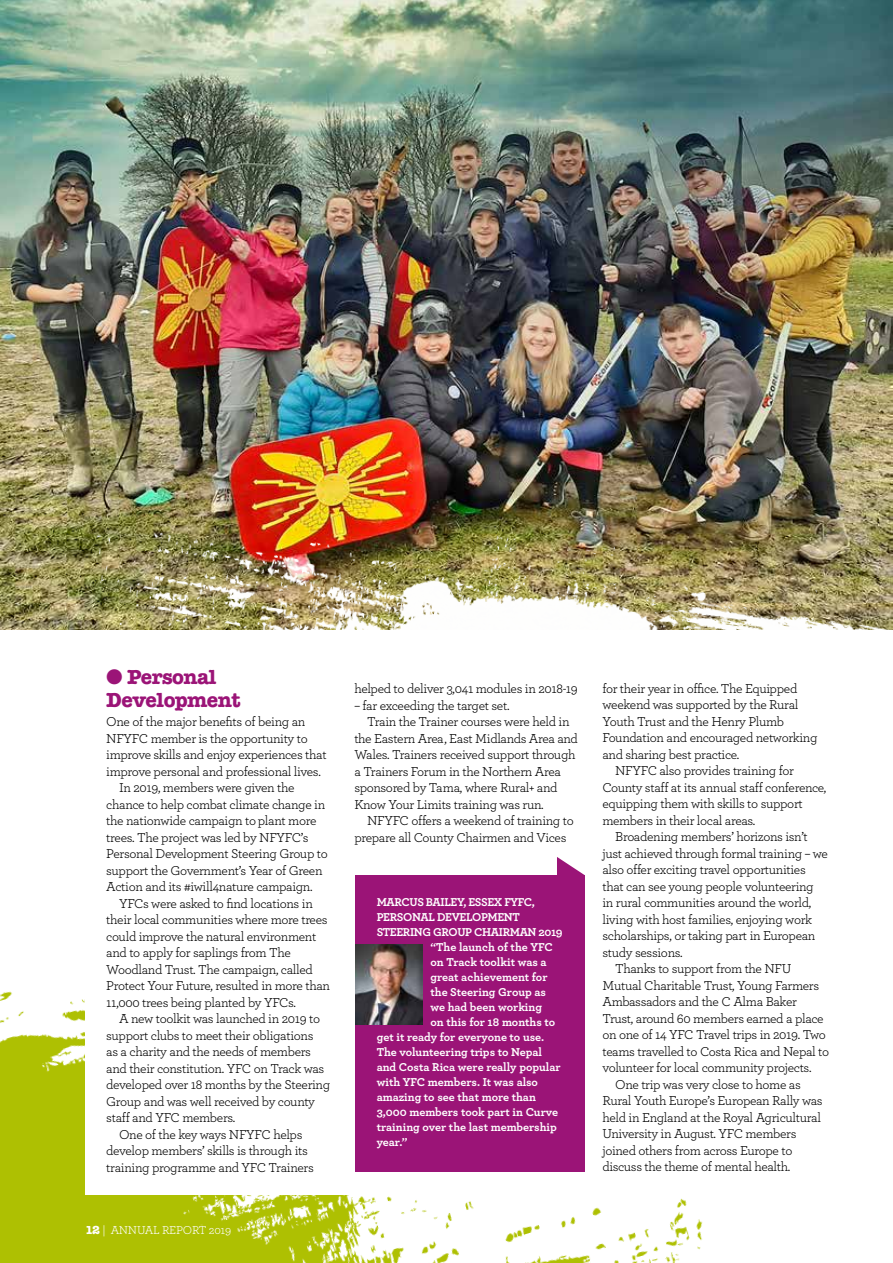
<style>
.page{position:relative;width:893px;height:1263px;background:#fff}
.page>*{position:absolute;margin:0;border:0;box-sizing:border-box;transform-origin:0 0}
.t1{font:700 21px/22.5px "American Typewriter";letter-spacing:-.025em;color:#9b1477}
.t2{font:13.5px "Archer";letter-spacing:-.025em;color:#000}
.t3{font:700 12px "Archer";letter-spacing:-.005em;color:#fff}
.t4{font:700 12px "Archer";letter-spacing:-.03em;color:#fff}
.t5{font:700 12px "Archer";letter-spacing:-.035em;color:#fff}
.t6{font:12px "Archer";letter-spacing:-.02em;color:#fff}
.s1{font-family:"American Typewriter";font-weight:700}
</style>
<div class="page">
<img style="left:0;top:0;width:893px;height:480px">
<img style="left:0;top:480px;width:893px;height:150px">
<img style="left:0;top:991px;width:703px;height:272px">
<img style="left:850px;top:0;width:43px;height:415px">
<div style="left:85px;top:647px;width:765px;height:548px;background:#fff"></div>
<div style="left:355px;top:875px;width:230px;height:296px;background:#9b1477"></div>
<svg style="left:557px;top:857px;width:28px;height:18px"></svg>
<img style="left:355px;top:944px;width:67px;height:81px">
<h1 class="t1" style="left:106px;top:665px;width:136px">● Personal<br>Development</h1>
<p class="t2" style="left:106px;top:713px;width:201px">One of the major benefits of being an</p>
<p class="t2" style="left:106px;top:730px;width:203px">NFYFC member is the opportunity to</p>
<p class="t2" style="left:106px;top:746px;width:222px">improve skills and enjoy experiences that</p>
<p class="t2" style="left:106px;top:763px;width:216px">improve personal and professional lives.</p>
<p class="t2" style="left:119px;top:779px;width:177px">In 2019, members were given the</p>
<p class="t2" style="left:106px;top:796px;width:220px">chance to help combat climate change in</p>
<p class="t2" style="left:106px;top:812px;width:212px">the nationwide campaign to plant more</p>
<p class="t2" style="left:106px;top:829px;width:204px">trees. The project was led by NFYFC’s</p>
<p class="t2" style="left:106px;top:845px;width:223px">Personal Development Steering Group to</p>
<p class="t2" style="left:106px;top:862px;width:218px">support the Government’s Year of Green</p>
<p class="t2" style="left:106px;top:878px;width:208px">Action and its #iwill4nature campaign.</p>
<p class="t2" style="left:119px;top:895px;width:195px">YFCs were asked to find locations in</p>
<p class="t2" style="left:106px;top:911px;width:223px">their local communities where more trees</p>
<p class="t2" style="left:106px;top:928px;width:212px">could improve the natural environment</p>
<p class="t2" style="left:106px;top:944px;width:186px">and to apply for saplings from The</p>
<p class="t2" style="left:106px;top:960px;width:208px">Woodland Trust. The campaign, called</p>
<p class="t2" style="left:106px;top:977px;width:225px">Protect Your Future, resulted in more than</p>
<p class="t2" style="left:106px;top:993px;width:191px">11,000 trees being planted by YFCs.</p>
<p class="t2" style="left:119px;top:1010px;width:203px">A new toolkit was launched in 2019 to</p>
<p class="t2" style="left:106px;top:1026px;width:209px">support clubs to meet their obligations</p>
<p class="t2" style="left:106px;top:1043px;width:206px">as a charity and the needs of members</p>
<p class="t2" style="left:106px;top:1059px;width:220px">and their constitution. YFC on Track was</p>
<p class="t2" style="left:106px;top:1076px;width:225px">developed over 18 months by the Steering</p>
<p class="t2" style="left:106px;top:1092px;width:210px">Group and was well received by county</p>
<p class="t2" style="left:106px;top:1109px;width:131px">staff and YFC members.</p>
<p class="t2" style="left:119px;top:1125px;width:185px">One of the key ways NFYFC helps</p>
<p class="t2" style="left:106px;top:1142px;width:203px">develop members’ skills is through its</p>
<p class="t2" style="left:106px;top:1158px;width:209px">training programme and YFC Trainers</p>
<p class="t6" style="left:85px;top:1223px;width:148px"><span class="s1">12</span> | ANNUAL REPORT 2019</p>
<p class="t2" style="left:354px;top:680px;width:225px">helped to deliver 3,041 modules in 2018-19</p>
<p class="t2" style="left:354px;top:696px;width:157px">– far exceeding the target set.</p>
<p class="t2" style="left:367px;top:713px;width:204px">Train the Trainer courses were held in</p>
<p class="t2" style="left:354px;top:729px;width:225px">the Eastern Area, East Midlands Area and</p>
<p class="t2" style="left:354px;top:746px;width:223px">Wales. Trainers received support through</p>
<p class="t2" style="left:354px;top:762px;width:208px">a Trainers Forum in the Northern Area</p>
<p class="t2" style="left:354px;top:779px;width:205px">sponsored by Tama, where Rural+ and</p>
<p class="t2" style="left:354px;top:795px;width:191px">Know Your Limits training was run.</p>
<p class="t2" style="left:367px;top:812px;width:208px">NFYFC offers a weekend of training to</p>
<p class="t2" style="left:354px;top:828px;width:214px">prepare all County Chairmen and Vices</p>
<p class="t5" style="left:377px;top:895px;width:160px">MARCUS BAILEY, ESSEX FYFC,</p>
<p class="t4" style="left:377px;top:910px;width:145px">PERSONAL DEVELOPMENT</p>
<p class="t4" style="left:377px;top:925px;width:187px">STEERING GROUP CHAIRMAN 2019</p>
<p class="t3" style="left:431px;top:940px;width:124px">“The launch of the YFC</p>
<p class="t3" style="left:431px;top:955px;width:118px">on Track toolkit was a</p>
<p class="t3" style="left:431px;top:970px;width:119px">great achievement for</p>
<p class="t3" style="left:431px;top:985px;width:117px">the Steering Group as</p>
<p class="t3" style="left:431px;top:1000px;width:113px">we had been working</p>
<p class="t3" style="left:431px;top:1015px;width:126px">on this for 18 months to</p>
<p class="t3" style="left:377px;top:1030px;width:169px">get it ready for everyone to use.</p>
<p class="t3" style="left:377px;top:1045px;width:167px">The volunteering trips to Nepal</p>
<p class="t3" style="left:377px;top:1060px;width:185px">and Costa Rica were really popular</p>
<p class="t3" style="left:377px;top:1075px;width:163px">with YFC members. It was also</p>
<p class="t3" style="left:377px;top:1090px;width:161px">amazing to see that more than</p>
<p class="t3" style="left:377px;top:1105px;width:183px">3,000 members took part in Curve</p>
<p class="t3" style="left:377px;top:1120px;width:182px">training over the last membership</p>
<p class="t3" style="left:377px;top:1135px;width:32px">year.”</p>
<p class="t2" style="left:602px;top:680px;width:196px">for their year in office. The Equipped</p>
<p class="t2" style="left:602px;top:696px;width:198px">weekend was supported by the Rural</p>
<p class="t2" style="left:602px;top:713px;width:183px">Youth Trust and the Henry Plumb</p>
<p class="t2" style="left:602px;top:729px;width:217px">Foundation and encouraged networking</p>
<p class="t2" style="left:602px;top:746px;width:138px">and sharing best practice.</p>
<p class="t2" style="left:615px;top:762px;width:180px">NFYFC also provides training for</p>
<p class="t2" style="left:602px;top:779px;width:225px">County staff at its annual staff conference,</p>
<p class="t2" style="left:602px;top:795px;width:202px">equipping them with skills to support</p>
<p class="t2" style="left:602px;top:812px;width:154px">members in their local areas.</p>
<p class="t2" style="left:615px;top:828px;width:194px">Broadening members’ horizons isn’t</p>
<p class="t2" style="left:602px;top:845px;width:227px">just achieved through formal training – we</p>
<p class="t2" style="left:602px;top:861px;width:205px">also offer exciting travel opportunities</p>
<p class="t2" style="left:602px;top:878px;width:213px">that can see young people volunteering</p>
<p class="t2" style="left:602px;top:894px;width:210px">in rural communities around the world,</p>
<p class="t2" style="left:602px;top:911px;width:211px">living with host families, enjoying work</p>
<p class="t2" style="left:602px;top:927px;width:214px">scholarships, or taking part in European</p>
<p class="t2" style="left:602px;top:944px;width:82px">study sessions.</p>
<p class="t2" style="left:615px;top:960px;width:178px">Thanks to support from the NFU</p>
<p class="t2" style="left:602px;top:977px;width:218px">Mutual Charitable Trust, Young Farmers</p>
<p class="t2" style="left:602px;top:993px;width:196px">Ambassadors and the C Alma Baker</p>
<p class="t2" style="left:602px;top:1010px;width:223px">Trust, around 60 members earned a place</p>
<p class="t2" style="left:602px;top:1026px;width:225px">on one of 14 YFC Travel trips in 2019. Two</p>
<p class="t2" style="left:602px;top:1043px;width:228px">teams travelled to Costa Rica and Nepal to</p>
<p class="t2" style="left:602px;top:1059px;width:211px">volunteer for local community projects.</p>
<p class="t2" style="left:615px;top:1076px;width:187px">One trip was very close to home as</p>
<p class="t2" style="left:602px;top:1092px;width:222px">Rural Youth Europe’s European Rally was</p>
<p class="t2" style="left:602px;top:1109px;width:220px">held in England at the Royal Agricultural</p>
<p class="t2" style="left:602px;top:1125px;width:196px">University in August. YFC members</p>
<p class="t2" style="left:602px;top:1142px;width:192px">joined others from across Europe to</p>
<p class="t2" style="left:602px;top:1158px;width:189px">discuss the theme of mental health.</p>
</div>
